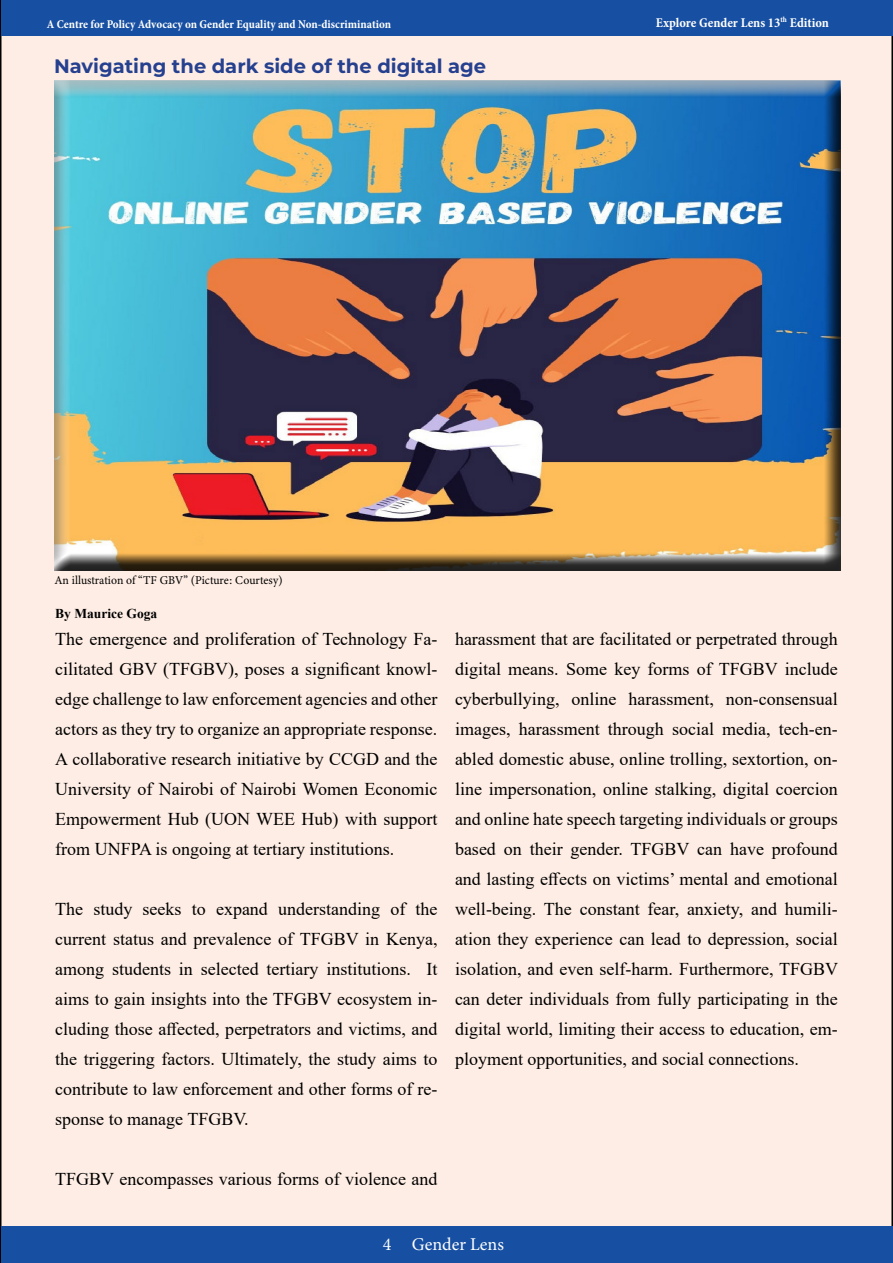
<style>
.page{position:relative;width:893px;height:1263px;background:#fff}
.page>*{position:absolute;margin:0;border:0;box-sizing:border-box;transform-origin:0 0}
.t1{font:700 19.5px "Montserrat";color:#25408f}
.t2{font:18px/30px "Times New Roman";color:#000;text-align:justify}
.t3{font:18px "Minion Pro";color:#fff}
.t4{font:700 condensed 13.5px "Minion Pro";color:#fff}
.t5{font:700 13.5px "Times New Roman";color:#000}
.t6{font:700 condensed 12px "Minion Pro";color:#fff}
.t7{font:12px "Minion Variable Concept";color:#000}
</style>
<div class="page">
<div style="left:1px;top:1px;width:891px;height:1261px;background:#feede4"></div>
<div style="left:1px;top:0;width:891px;height:36px;background:#174fa2"></div>
<div style="left:2px;top:1226px;width:891px;height:37px;background:#174fa2"></div>
<div style="left:44px;top:71px;width:809px;height:499px;background:#000;opacity:.75"></div>
<p class="t6" style="left:47px;top:16px;width:346px">A Centre for Policy Advocacy on Gender Equality and Non-discrimination</p>
<p class="t4" style="left:656px;top:13px;width:175px">Explore Gender Lens 13<sup>th</sup> Edition</p>
<p class="t1" style="left:54px;top:52px;width:434px">Navigating the dark side of the digital age</p>
<p class="t7" style="left:55px;top:572px;width:229px">An illustration of “TF GBV” (Picture: Courtesy)</p>
<p class="t5" style="left:55px;top:604px;width:103px">By Maurice Goga</p>
<p class="t2" style="left:55px;top:623px;width:384px">The emergence and proliferation of Technology Fa&shy;cilitated GBV (TFGBV), poses a significant knowl&shy;edge challenge to law enforcement agencies and other actors as they try to organize an appropriate response.<br>A collaborative research initiative by CCGD and the University of Nairobi of Nairobi Women Economic Empowerment Hub (UON WEE Hub) with support from UNFPA is ongoing at tertiary institutions.</p>
<p class="t2" style="left:55px;top:894px;width:384px">The study seeks to expand understanding of the current status and prevalence of TFGBV in Kenya, among students in selected tertiary institutions. It aims to gain insights into the TFGBV ecosystem in&shy;cluding those affected, perpetrators and victims, and the triggering factors. Ultimately, the study aims to contribute to law enforcement and other forms of re&shy;sponse to manage TFGBV.</p>
<p class="t2" style="left:455px;top:623px;width:385px">harassment that are facilitated or perpetrated through digital means. Some key forms of TFGBV include cyberbullying, online harassment, non-consensual images, harassment through social media, tech-en&shy;abled domestic abuse, online trolling, sextortion, on&shy;line impersonation, online stalking, digital coercion and online hate speech targeting individuals or groups based on their gender. TFGBV can have profound and lasting effects on victims’ mental and emotional well-being. The constant fear, anxiety, and humili&shy;ation they experience can lead to depression, social isolation, and even self-harm. Furthermore, TFGBV can deter individuals from fully participating in the digital world, limiting their access to education, em&shy;ployment opportunities, and social connections.</p>
<p class="t2" style="left:55px;top:1164px;width:384px">TFGBV encompasses various forms of violence and</p>
<p class="t3" style="left:383px;top:1232px;width:123px">4 Gender Lens</p>
</div>
